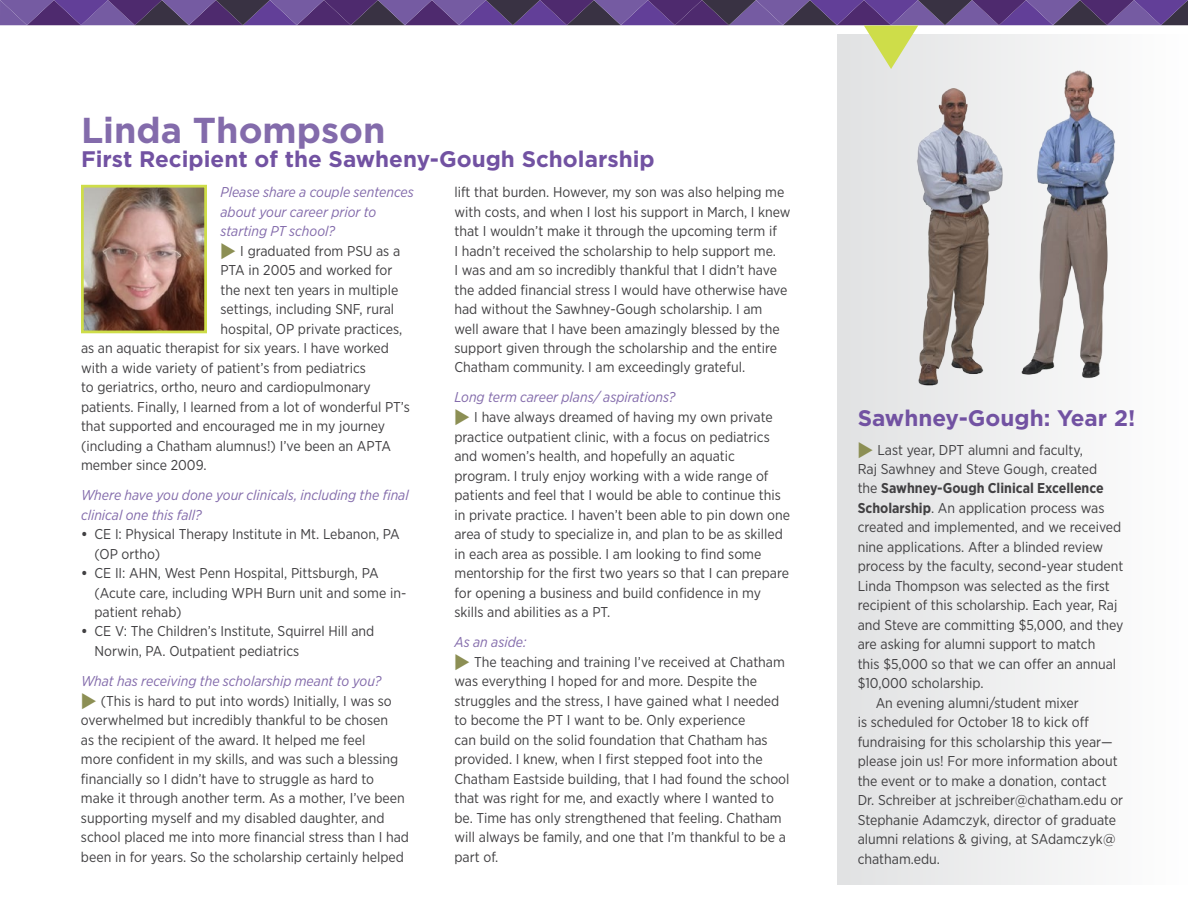
<style>
.page{position:relative;width:1188px;height:918px;background:#fff}
.page>*{position:absolute;margin:0;border:0;box-sizing:border-box;transform-origin:0 0}
.t1{font:700 36px "Gotham";color:#836bab}
.t2{font:700 22.5px "Gotham";color:#7252a2}
.t3{font:14.25px/19.5px "Gotham Narrow";color:#414042}
.t4{font:italic 14.25px/19.5px "Gotham Narrow";color:#836bab}
.t5{font:700 14.25px "Gotham Narrow";color:#414042}
.s1{font-family:"Trianglefont";font-size:19.5px;color:#8c8f54}
.s2{font-weight:700}
.s3{font-style:italic;color:#836bab}
.s4{font-weight:400}
</style>
<div class="page">
<div style="left:837px;top:34px;width:351px;height:851px;background:linear-gradient(to right,#e1e1e2,#fefefe)"></div>
<svg style="left:0;top:0;width:1188px;height:69px"></svg>
<img style="left:893px;top:61px;width:246px;height:329px">
<img style="left:85px;top:189px;width:118px;height:140px">
<div style="left:81px;top:185px;width:126px;height:148px;border:3px solid #cedd49"></div>
<h1 class="t1" style="left:81px;top:110px;width:306px">Linda Thompson</h1>
<h2 class="t2" style="left:81px;top:146px;width:575px">First Recipient of the Sawheny-Gough Scholarship</h2>
<p class="t4" style="left:220px;top:182px;width:195px">Please share a couple sentences</p>
<p class="t4" style="left:220px;top:202px;width:157px">about your career prior to</p>
<p class="t4" style="left:220px;top:221px;width:116px">starting PT school?</p>
<p class="t3" style="left:220px;top:241px;width:181px"><span class="s1">R</span> I graduated from PSU as a</p>
<p class="t3" style="left:220px;top:260px;width:174px">PTA in 2005 and worked for</p>
<p class="t3" style="left:220px;top:280px;width:179px">the next ten years in multiple</p>
<p class="t3" style="left:220px;top:299px;width:175px">settings, including SNF, rural</p>
<p class="t3" style="left:220px;top:319px;width:183px">hospital, OP private practices,</p>
<p class="t3" style="left:81px;top:338px;width:309px">as an aquatic therapist for six years. I have worked</p>
<p class="t3" style="left:81px;top:358px;width:286px">with a wide variety of patient’s from pediatrics</p>
<p class="t3" style="left:81px;top:377px;width:291px">to geriatrics, ortho, neuro and cardiopulmonary</p>
<p class="t3" style="left:81px;top:397px;width:330px">patients. Finally, I learned from a lot of wonderful PT’s</p>
<p class="t3" style="left:81px;top:416px;width:306px">that supported and encouraged me in my journey</p>
<p class="t3" style="left:81px;top:435px;width:312px">(including a Chatham alumnus!) I’ve been an APTA</p>
<p class="t3" style="left:81px;top:455px;width:127px">member since 2009.</p>
<p class="t4" style="left:81px;top:485px;width:329px">Where have you done your clinicals, including the final clinical one this fall?</p>
<p class="t3" style="left:94px;top:524px;width:307px;text-indent:-13px"><span class="s2">•</span> CE I: Physical Therapy Institute in Mt. Lebanon, PA (OP ortho)</p>
<p class="t3" style="left:94px;top:563px;width:313px;text-indent:-13px"><span class="s2">•</span> CE II: AHN, West Penn Hospital, Pittsburgh, PA (Acute care, including WPH Burn unit and some in&shy;patient rehab)</p>
<p class="t3" style="left:94px;top:621px;width:281px;text-indent:-13px"><span class="s2">•</span> CE V: The Children’s Institute, Squirrel Hill and<br>Norwin, PA. Outpatient pediatrics</p>
<p class="t3" style="left:81px;top:671px;width:329px"><span class="s3">What has receiving the scholarship meant to you?<br></span><span class="s1">R</span> (This is hard to put into words) Initially, I was so overwhelmed but incredibly thankful to be chosen<br>as the recipient of the award. It helped me feel<br>more confident in my skills, and was such a blessing financially so I didn’t have to struggle as hard to make it through another term. As a mother, I’ve been supporting myself and my disabled daughter, and school placed me into more financial stress than I had been in for years. So the scholarship certainly helped</p>
<p class="t3" style="left:455px;top:182px;width:338px">lift that burden. However, my son was also helping me with costs, and when I lost his support in March, I knew that I wouldn’t make it through the upcoming term if<br>I hadn’t received the scholarship to help support me.<br>I was and am so incredibly thankful that I didn’t have the added financial stress I would have otherwise have had without the Sawhney-Gough scholarship. I am<br>well aware that I have been amazingly blessed by the support given through the scholarship and the entire Chatham community. I am exceedingly grateful.</p>
<p class="t3" style="left:454px;top:387px;width:337px"><span class="s3">Long term career plans/ aspirations?<br></span><span class="s1">R</span> I have always dreamed of having my own private practice outpatient clinic, with a focus on pediatrics and women’s health, and hopefully an aquatic program. I truly enjoy working with a wide range of patients and feel that I would be able to continue this in private practice. I haven’t been able to pin down one area of study to specialize in, and plan to be as skilled in each area as possible. I am looking to find some mentorship for the first two years so that I can prepare for opening a business and build confidence in my skills and abilities as a PT.</p>
<p class="t3" style="left:454px;top:632px;width:337px"><span class="s3">As an aside:<br></span><span class="s1">R</span> The teaching and training I’ve received at Chatham was everything I hoped for and more. Despite the struggles and the stress, I have gained what I needed to become the PT I want to be. Only experience<br>can build on the solid foundation that Chatham has provided. I knew, when I first stepped foot into the Chatham Eastside building, that I had found the school that was right for me, and exactly where I wanted to be. Time has only strengthened that feeling. Chatham will always be family, and one that I’m thankful to be a part of.</p>
<h2 class="t2" style="left:858px;top:405px;width:279px">Sawhney-Gough: Year 2!</h2>
<p class="t3" style="left:858px;top:439px;width:227px"><span class="s1">R</span> Last year, DPT alumni and faculty,</p>
<p class="t3" style="left:858px;top:459px;width:241px">Raj Sawhney and Steve Gough, created</p>
<p class="t5" style="left:858px;top:479px;width:248px"><span class="s4">the</span> Sawhney-Gough Clinical Excellence</p>
<p class="t3" style="left:858px;top:498px;width:248px"><span class="s2">Scholarship</span>. An application process was</p>
<p class="t3" style="left:858px;top:517px;width:265px">created and implemented, and we received</p>
<p class="t3" style="left:858px;top:537px;width:247px">nine applications. After a blinded review</p>
<p class="t3" style="left:858px;top:556px;width:267px">process by the faculty, second-year student</p>
<p class="t3" style="left:858px;top:576px;width:254px">Linda Thompson was selected as the first</p>
<p class="t3" style="left:858px;top:595px;width:261px">recipient of this scholarship. Each year, Raj</p>
<p class="t3" style="left:858px;top:615px;width:267px">and Steve are committing $5,000, and they</p>
<p class="t3" style="left:858px;top:634px;width:239px">are asking for alumni support to match</p>
<p class="t3" style="left:858px;top:654px;width:260px">this $5,000 so that we can offer an annual</p>
<p class="t3" style="left:858px;top:673px;width:127px">$10,000 scholarship.</p>
<p class="t3" style="left:876px;top:693px;width:205px">An evening alumni/student mixer</p>
<p class="t3" style="left:858px;top:712px;width:233px">is scheduled for October 18 to kick off</p>
<p class="t3" style="left:858px;top:732px;width:257px">fundraising for this scholarship this year—</p>
<p class="t3" style="left:858px;top:751px;width:262px">please join us! For more information about</p>
<p class="t3" style="left:858px;top:771px;width:250px">the event or to make a donation, contact</p>
<p class="t3" style="left:858px;top:790px;width:267px">Dr. Schreiber at jschreiber@chatham.edu or</p>
<p class="t3" style="left:858px;top:810px;width:260px">Stephanie Adamczyk, director of graduate</p>
<p class="t3" style="left:858px;top:829px;width:259px">alumni relations &amp; giving, at SAdamczyk@</p>
<p class="t3" style="left:858px;top:849px;width:84px">chatham.edu.</p>
</div>
